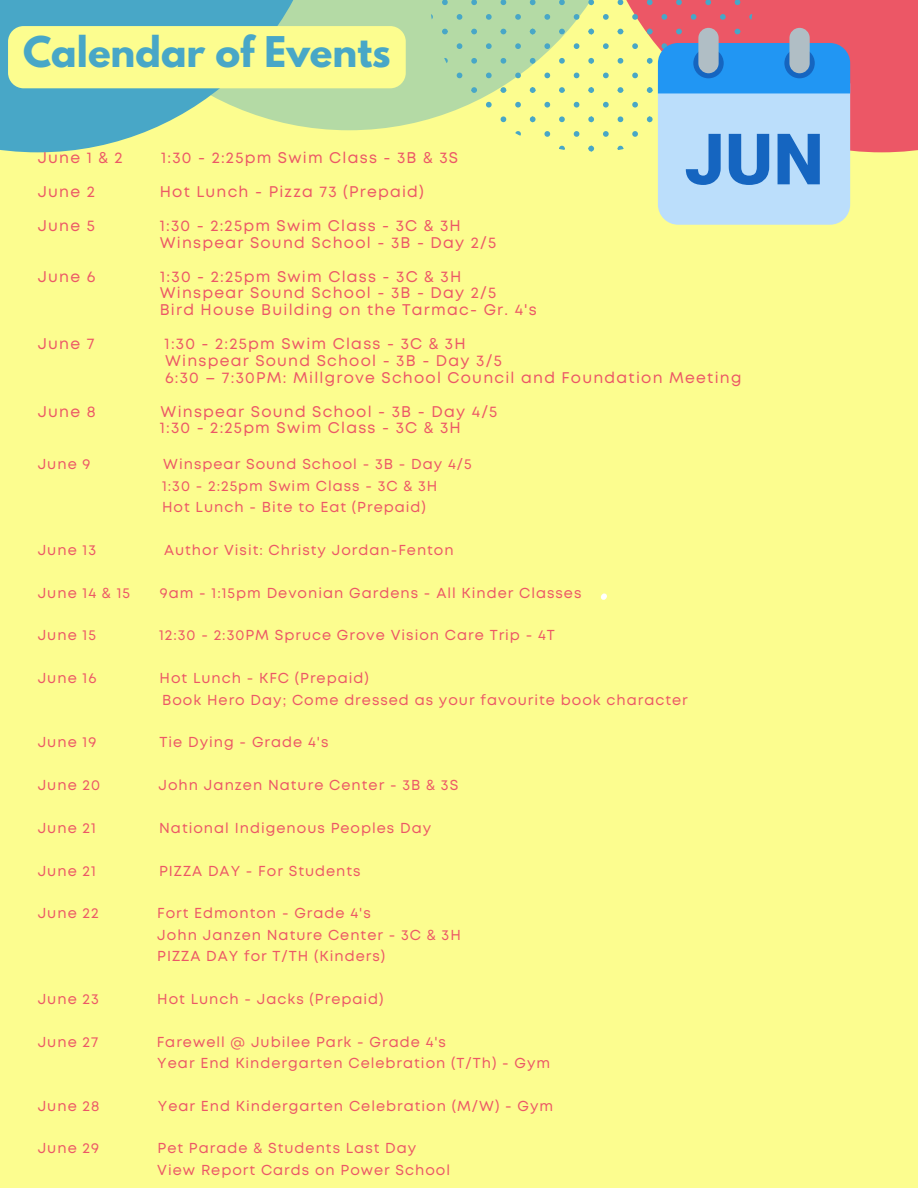
<style>
.page{position:relative;width:918px;height:1188px;background:#fcfd8f}
.page>*{position:absolute;margin:0;border:0;box-sizing:border-box;transform-origin:0 0}
.t1{font:700 37.5px "League Spartan";color:#48a7c7}
.t2{font:15.45px "Mont";letter-spacing:.08em;color:#ec5766}
.t3{font:14.4px "Mont";letter-spacing:.07em;color:#ec5766}
</style>
<div class="page">
<svg style="left:591px;top:0;width:327px;height:152px;background:#ed696a"></svg>
<svg style="left:328px;top:0;width:311px;height:130px;fill:#b4daa5"></svg>
<svg style="left:0;top:0;width:328px;height:152px;fill:#48a7c7"></svg>
<svg style="left:735px;top:0;width:5px;height:5px"></svg>
<svg style="left:720px;top:14px;width:6px;height:6px"></svg>
<svg style="left:749px;top:14px;width:5px;height:6px"></svg>
<svg style="left:705px;top:0;width:6px;height:5px"></svg>
<svg style="left:676px;top:0;width:6px;height:5px"></svg>
<svg style="left:662px;top:14px;width:5px;height:6px"></svg>
<svg style="left:691px;top:14px;width:5px;height:6px"></svg>
<svg style="left:647px;top:0;width:6px;height:5px"></svg>
<svg style="left:618px;top:0;width:5px;height:5px"></svg>
<svg style="left:603px;top:14px;width:6px;height:6px"></svg>
<svg style="left:632px;top:14px;width:6px;height:6px"></svg>
<svg style="left:618px;top:58px;width:5px;height:6px"></svg>
<svg style="left:603px;top:73px;width:6px;height:5px"></svg>
<svg style="left:632px;top:73px;width:6px;height:5px"></svg>
<svg style="left:603px;top:43px;width:6px;height:6px"></svg>
<svg style="left:632px;top:43px;width:6px;height:6px"></svg>
<svg style="left:618px;top:29px;width:5px;height:5px"></svg>
<svg style="left:618px;top:116px;width:5px;height:6px"></svg>
<svg style="left:603px;top:131px;width:6px;height:6px"></svg>
<svg style="left:632px;top:131px;width:6px;height:6px"></svg>
<svg style="left:603px;top:102px;width:6px;height:6px"></svg>
<svg style="left:632px;top:102px;width:6px;height:6px"></svg>
<svg style="left:618px;top:87px;width:5px;height:6px"></svg>
<svg style="left:618px;top:146px;width:5px;height:5px"></svg>
<svg style="left:588px;top:0;width:6px;height:5px"></svg>
<svg style="left:559px;top:0;width:6px;height:5px"></svg>
<svg style="left:544px;top:14px;width:6px;height:6px"></svg>
<svg style="left:574px;top:14px;width:5px;height:6px"></svg>
<svg style="left:588px;top:58px;width:6px;height:6px"></svg>
<svg style="left:559px;top:58px;width:6px;height:6px"></svg>
<svg style="left:544px;top:73px;width:6px;height:5px"></svg>
<svg style="left:574px;top:73px;width:5px;height:5px"></svg>
<svg style="left:544px;top:43px;width:6px;height:6px"></svg>
<svg style="left:574px;top:43px;width:5px;height:6px"></svg>
<svg style="left:588px;top:29px;width:6px;height:5px"></svg>
<svg style="left:559px;top:29px;width:6px;height:5px"></svg>
<svg style="left:588px;top:116px;width:6px;height:6px"></svg>
<svg style="left:559px;top:116px;width:6px;height:6px"></svg>
<svg style="left:544px;top:131px;width:6px;height:6px"></svg>
<svg style="left:574px;top:131px;width:5px;height:6px"></svg>
<svg style="left:544px;top:102px;width:6px;height:6px"></svg>
<svg style="left:574px;top:102px;width:5px;height:6px"></svg>
<svg style="left:588px;top:87px;width:6px;height:6px"></svg>
<svg style="left:559px;top:87px;width:6px;height:6px"></svg>
<svg style="left:588px;top:146px;width:6px;height:5px"></svg>
<svg style="left:559px;top:146px;width:6px;height:4px"></svg>
<svg style="left:530px;top:0;width:6px;height:5px"></svg>
<svg style="left:501px;top:0;width:5px;height:5px"></svg>
<svg style="left:486px;top:14px;width:6px;height:6px"></svg>
<svg style="left:515px;top:14px;width:6px;height:6px"></svg>
<svg style="left:530px;top:58px;width:6px;height:6px"></svg>
<svg style="left:501px;top:58px;width:5px;height:6px"></svg>
<svg style="left:486px;top:73px;width:6px;height:5px"></svg>
<svg style="left:515px;top:73px;width:6px;height:5px"></svg>
<svg style="left:486px;top:43px;width:6px;height:6px"></svg>
<svg style="left:515px;top:43px;width:6px;height:6px"></svg>
<svg style="left:530px;top:29px;width:6px;height:5px"></svg>
<svg style="left:501px;top:29px;width:5px;height:5px"></svg>
<svg style="left:530px;top:116px;width:6px;height:6px"></svg>
<svg style="left:501px;top:116px;width:5px;height:6px"></svg>
<svg style="left:515px;top:131px;width:6px;height:5px"></svg>
<svg style="left:486px;top:102px;width:6px;height:6px"></svg>
<svg style="left:515px;top:102px;width:6px;height:6px"></svg>
<svg style="left:530px;top:87px;width:6px;height:6px"></svg>
<svg style="left:501px;top:87px;width:5px;height:6px"></svg>
<svg style="left:471px;top:0;width:6px;height:5px"></svg>
<svg style="left:442px;top:0;width:6px;height:5px"></svg>
<svg style="left:429px;top:14px;width:4px;height:6px"></svg>
<svg style="left:457px;top:14px;width:5px;height:6px"></svg>
<svg style="left:471px;top:58px;width:6px;height:6px"></svg>
<svg style="left:442px;top:58px;width:6px;height:6px"></svg>
<svg style="left:429px;top:73px;width:4px;height:5px"></svg>
<svg style="left:457px;top:73px;width:5px;height:5px"></svg>
<svg style="left:429px;top:43px;width:4px;height:6px"></svg>
<svg style="left:457px;top:43px;width:5px;height:6px"></svg>
<svg style="left:471px;top:29px;width:6px;height:5px"></svg>
<svg style="left:442px;top:29px;width:6px;height:5px"></svg>
<svg style="left:471px;top:116px;width:6px;height:6px"></svg>
<svg style="left:442px;top:116px;width:6px;height:6px"></svg>
<svg style="left:429px;top:102px;width:4px;height:6px"></svg>
<svg style="left:457px;top:102px;width:5px;height:6px"></svg>
<svg style="left:471px;top:87px;width:6px;height:6px"></svg>
<svg style="left:442px;top:87px;width:6px;height:6px"></svg>
<svg style="left:601px;top:593px;width:6px;height:7px"></svg>
<svg style="left:647px;top:28px;width:203px;height:197px;background:#90bae1"></svg>
<div style="left:8px;top:26px;width:398px;height:62px;background:#fcfd8f;border-radius:16px"></div>
<p class="t1" style="left:23px;top:34px;width:369px">Calendar of Events</p>
<p class="t2" style="left:38px;top:152px;width:87px">June 1 &amp; 2</p>
<p class="t2" style="left:161px;top:152px;width:299px">1:30 - 2:25pm Swim Class - 3B &amp; 3S</p>
<p class="t2" style="left:38px;top:186px;width:59px">June 2</p>
<p class="t2" style="left:160px;top:186px;width:266px">Hot Lunch - Pizza 73 (Prepaid)</p>
<p class="t2" style="left:38px;top:220px;width:59px">June 5</p>
<p class="t2" style="left:160px;top:220px;width:303px">1:30 - 2:25pm Swim Class - 3C &amp; 3H</p>
<p class="t2" style="left:160px;top:237px;width:338px">Winspear Sound School - 3B - Day 2/5</p>
<p class="t2" style="left:38px;top:270px;width:59px">June 6</p>
<p class="t2" style="left:160px;top:270px;width:303px">1:30 - 2:25pm Swim Class - 3C &amp; 3H</p>
<p class="t2" style="left:160px;top:287px;width:338px">Winspear Sound School - 3B - Day 2/5</p>
<p class="t2" style="left:160px;top:304px;width:379px">Bird House Building on the Tarmac- Gr. 4's</p>
<p class="t2" style="left:38px;top:338px;width:58px">June 7</p>
<p class="t2" style="left:165px;top:338px;width:303px">1:30 - 2:25pm Swim Class - 3C &amp; 3H</p>
<p class="t2" style="left:165px;top:355px;width:338px">Winspear Sound School - 3B - Day 3/5</p>
<p class="t2" style="left:165px;top:372px;width:578px">6:30 – 7:30PM: Millgrove School Council and Foundation Meeting</p>
<p class="t2" style="left:38px;top:405px;width:59px">June 8</p>
<p class="t2" style="left:161px;top:405px;width:338px">Winspear Sound School - 3B - Day 4/5</p>
<p class="t2" style="left:160px;top:422px;width:303px">1:30 - 2:25pm Swim Class - 3C &amp; 3H</p>
<p class="t3" style="left:38px;top:459px;width:54px">June 9</p>
<p class="t3" style="left:163px;top:459px;width:310px">Winspear Sound School - 3B - Day 4/5</p>
<p class="t3" style="left:162px;top:480px;width:277px">1:30 - 2:25pm Swim Class - 3C &amp; 3H</p>
<p class="t3" style="left:162px;top:502px;width:265px">Hot Lunch - Bite to Eat (Prepaid)</p>
<p class="t3" style="left:38px;top:545px;width:60px">June 13</p>
<p class="t3" style="left:164px;top:545px;width:291px">Author Visit: Christy Jordan-Fenton</p>
<p class="t3" style="left:38px;top:587px;width:94px">June 14 &amp; 15</p>
<p class="t3" style="left:160px;top:587px;width:423px">9am - 1:15pm Devonian Gardens - All Kinder Classes</p>
<p class="t3" style="left:38px;top:630px;width:60px">June 15</p>
<p class="t3" style="left:159px;top:630px;width:397px">12:30 - 2:30PM Spruce Grove Vision Care Trip - 4T</p>
<p class="t3" style="left:38px;top:673px;width:60px">June 16</p>
<p class="t3" style="left:160px;top:673px;width:211px">Hot Lunch - KFC (Prepaid)</p>
<p class="t3" style="left:162px;top:694px;width:527px">Book Hero Day; Come dressed as your favourite book character</p>
<p class="t3" style="left:38px;top:737px;width:60px">June 19</p>
<p class="t3" style="left:160px;top:737px;width:170px">Tie Dying - Grade 4's</p>
<p class="t3" style="left:38px;top:780px;width:64px">June 20</p>
<p class="t3" style="left:159px;top:780px;width:301px">John Janzen Nature Center - 3B &amp; 3S</p>
<p class="t3" style="left:38px;top:822px;width:60px">June 21</p>
<p class="t3" style="left:159px;top:822px;width:274px">National Indigenous Peoples Day</p>
<p class="t3" style="left:38px;top:865px;width:60px">June 21</p>
<p class="t3" style="left:159px;top:865px;width:203px">PIZZA DAY - For Students</p>
<p class="t3" style="left:38px;top:908px;width:63px">June 22</p>
<p class="t3" style="left:157px;top:908px;width:215px">Fort Edmonton - Grade 4's</p>
<p class="t3" style="left:157px;top:929px;width:305px">John Janzen Nature Center - 3C &amp; 3H</p>
<p class="t3" style="left:157px;top:951px;width:229px">PIZZA DAY for T/TH (Kinders)</p>
<p class="t3" style="left:38px;top:993px;width:63px">June 23</p>
<p class="t3" style="left:157px;top:993px;width:228px">Hot Lunch - Jacks (Prepaid)</p>
<p class="t3" style="left:38px;top:1036px;width:62px">June 27</p>
<p class="t3" style="left:157px;top:1036px;width:291px">Farewell @ Jubilee Park - Grade 4's</p>
<p class="t3" style="left:157px;top:1058px;width:394px">Year End Kindergarten Celebration (T/Th) - Gym</p>
<p class="t3" style="left:38px;top:1100px;width:63px">June 28</p>
<p class="t3" style="left:158px;top:1100px;width:397px">Year End Kindergarten Celebration (M/W) - Gym</p>
<p class="t3" style="left:38px;top:1143px;width:63px">June 29</p>
<p class="t3" style="left:158px;top:1143px;width:260px">Pet Parade &amp; Students Last Day</p>
<p class="t3" style="left:157px;top:1164px;width:294px">View Report Cards on Power School</p>
</div>
